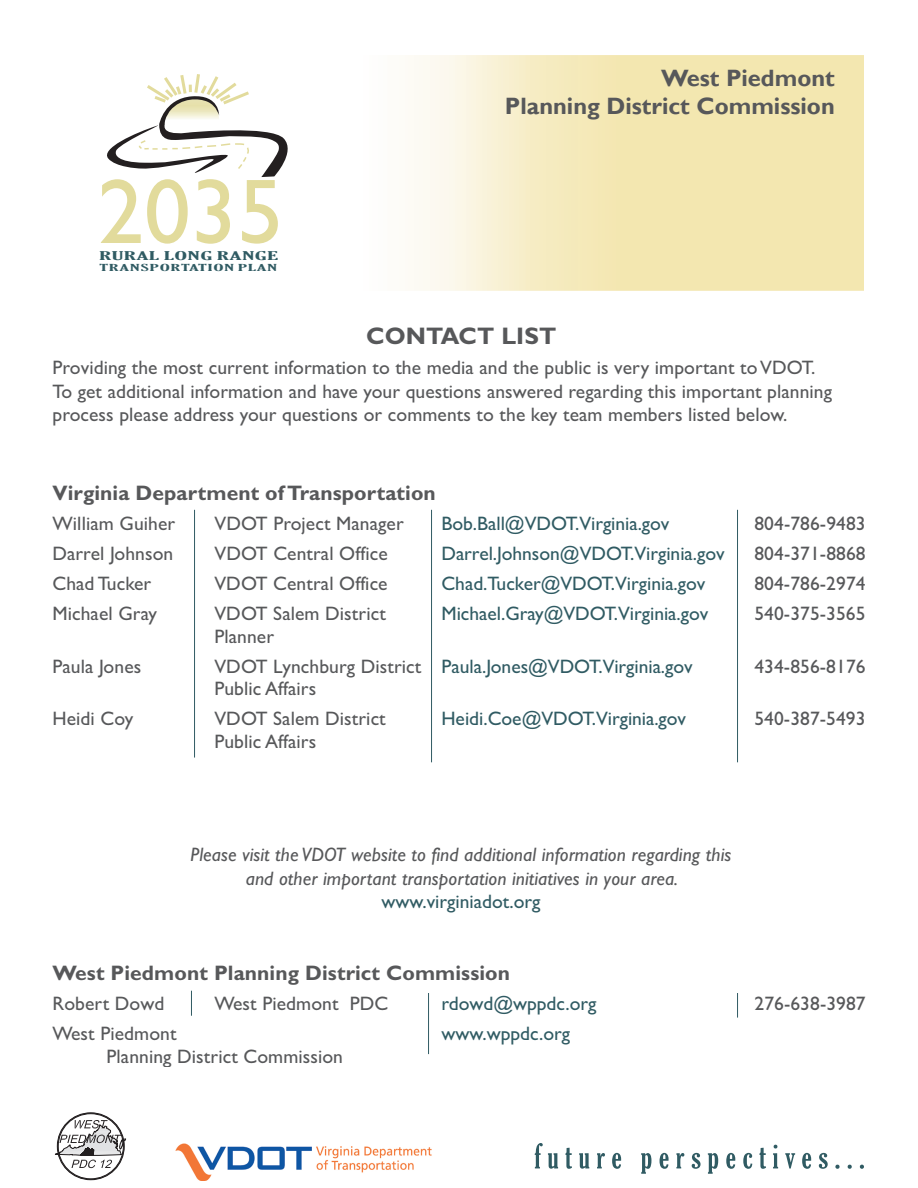
<style>
.page{position:relative;width:918px;height:1188px;background:#fff}
.page>*{position:absolute;margin:0;border:0;box-sizing:border-box;transform-origin:0 0}
.t1{font:92.25px "Gill Sans";color:#e2db9c}
.t2{font:700 24px "Gill Sans";letter-spacing:.005em;color:#57585a}
.t3{font:700 23.7px/28.3px "Gill Sans";color:#57585a;text-align:right}
.t4{font:700 21px "Gill Sans";letter-spacing:.005em;color:#57585a}
.t5{font:19.5px/23.4px "Gill Sans";letter-spacing:.005em;color:#57585a}
.t6{font:19.5px "Gill Sans";color:#305b63}
.t7{font:italic 19.5px/23.4px "Gill Sans";letter-spacing:.005em;color:#57585a;text-align:center}
.t8{font:extra-condensed 11.55px "Gloucester";letter-spacing:.02em;color:#305b63;scale:2.44 1}
.t9{font:extra-condensed 9.3px "Gloucester";letter-spacing:.04em;color:#305b63;scale:2.44 1}
.s1{color:#57585a}
.s2{font-style:normal;color:#305b63}
</style>
<div class="page">
<svg style="left:535px;top:1143px;width:23px;height:26px"></svg>
<svg style="left:565px;top:1148px;width:7px;height:21px"></svg>
<svg style="left:579px;top:1153px;width:10px;height:16px"></svg>
<svg style="left:597px;top:1153px;width:8px;height:15px"></svg>
<svg style="left:612px;top:1153px;width:9px;height:16px"></svg>
<svg style="left:641px;top:1153px;width:10px;height:21px"></svg>
<svg style="left:660px;top:1153px;width:9px;height:16px"></svg>
<svg style="left:676px;top:1153px;width:8px;height:15px"></svg>
<svg style="left:692px;top:1153px;width:9px;height:16px"></svg>
<svg style="left:708px;top:1153px;width:10px;height:21px"></svg>
<svg style="left:726px;top:1153px;width:9px;height:16px"></svg>
<svg style="left:743px;top:1153px;width:9px;height:16px"></svg>
<svg style="left:759px;top:1148px;width:7px;height:21px"></svg>
<svg style="left:773px;top:1145px;width:5px;height:23px"></svg>
<svg style="left:785px;top:1153px;width:10px;height:16px"></svg>
<svg style="left:802px;top:1153px;width:9px;height:16px"></svg>
<svg style="left:819px;top:1153px;width:9px;height:16px"></svg>
<svg style="left:835px;top:1165px;width:5px;height:4px"></svg>
<svg style="left:848px;top:1165px;width:4px;height:4px"></svg>
<svg style="left:860px;top:1165px;width:4px;height:4px"></svg>
<svg style="left:414px;top:55px;width:450px;height:236px;background:#f5ebbe"></svg>
<svg style="left:107px;top:74px;width:181px;height:103px"></svg>
<img style="left:175px;top:1143px;width:257px;height:38px">
<svg style="left:55px;top:1113px;width:71px;height:68px"></svg>
<hr style="left:428px;top:993px;width:1px;height:61px;background:#305b63">
<hr style="left:431px;top:510px;width:1px;height:252px;background:#305b63">
<hr style="left:194px;top:510px;width:1px;height:248px;background:#305b63">
<hr style="left:737px;top:510px;width:1px;height:252px;background:#305b63">
<svg style="left:737px;top:993px;width:1px;height:25px"></svg>
<svg style="left:191px;top:991px;width:1px;height:25px"></svg>
<h1 class="t1" style="left:98px;top:158px;width:187px">2035</h1>
<p class="t8" style="left:100px;top:249px;width:75px">RURAL LONG RANGE</p>
<p class="t9" style="left:100px;top:263px;width:74px">TRANSPORTATION PLAN</p>
<p class="t3" style="left:510px;top:61px;width:331px">West Piedmont<br>Planning District Commission</p>
<p class="t3" style="left:505px;top:65px;width:331px">West Piedmont<br>Planning District Commission</p>
<p class="t2" style="left:366px;top:322px;width:192px">CONTACT LIST</p>
<p class="t5" style="left:53px;top:356px;width:781px">Providing the most current information to the media and the public is very important to VDOT.<br>To get additional information and have your questions answered regarding this important planning process please address your questions or comments to the key team members listed below.</p>
<p class="t4" style="left:53px;top:481px;width:385px">Virginia Department of Transportation</p>
<p class="t5" style="left:53px;top:513px;width:124px">William Guiher</p>
<p class="t5" style="left:215px;top:513px;width:191px">VDOT Project Manager</p>
<p class="t6" style="left:442px;top:513px;width:229px">Bob.Ball@VDOT.Virginia.gov</p>
<p class="t5" style="left:754px;top:513px;width:113px">804-786-9483</p>
<p class="t5" style="left:52px;top:543px;width:122px">Darrel Johnson</p>
<p class="t5" style="left:214px;top:543px;width:175px">VDOT Central Office</p>
<p class="t6" style="left:442px;top:543px;width:285px">Darrel.Johnson@VDOT.Virginia.gov</p>
<p class="t5" style="left:754px;top:543px;width:113px">804-371-8868</p>
<p class="t5" style="left:52px;top:573px;width:100px">Chad Tucker</p>
<p class="t5" style="left:214px;top:573px;width:175px">VDOT Central Office</p>
<p class="t6" style="left:441px;top:573px;width:265px">Chad.Tucker@VDOT.Virginia.gov</p>
<p class="t5" style="left:754px;top:573px;width:113px">804-786-2974</p>
<p class="t5" style="left:52px;top:603px;width:106px">Michael Gray</p>
<p class="t5" style="left:214px;top:603px;width:173px">VDOT Salem District</p>
<p class="t6" style="left:441px;top:603px;width:268px">Michael.Gray@VDOT.Virginia.gov</p>
<p class="t5" style="left:754px;top:603px;width:113px">540-375-3565</p>
<p class="t5" style="left:214px;top:625px;width:61px">Planner</p>
<p class="t5" style="left:52px;top:655px;width:90px">Paula Jones</p>
<p class="t6" style="left:214px;top:655px;width:480px"><span class="s1">VDOT Lynchburg District</span> Paula.Jones@VDOT.Virginia.gov</p>
<p class="t5" style="left:754px;top:655px;width:113px">434-856-8176</p>
<p class="t5" style="left:214px;top:678px;width:103px">Public Affairs</p>
<p class="t5" style="left:52px;top:708px;width:82px">Heidi Coy</p>
<p class="t5" style="left:214px;top:708px;width:173px">VDOT Salem District</p>
<p class="t6" style="left:441px;top:708px;width:246px">Heidi.Coe@VDOT.Virginia.gov</p>
<p class="t5" style="left:754px;top:708px;width:113px">540-387-5493</p>
<p class="t5" style="left:214px;top:730px;width:103px">Public Affairs</p>
<p class="t7" style="left:191px;top:843px;width:542px">Please visit the VDOT website to find additional information regarding this and other important transportation initiatives in your area. <span class="s2">www.virginiadot.org</span></p>
<p class="t4" style="left:53px;top:960px;width:459px">West Piedmont Planning District Commission</p>
<p class="t5" style="left:53px;top:992px;width:113px">Robert Dowd</p>
<p class="t5" style="left:215px;top:992px;width:175px">West Piedmont PDC</p>
<p class="t6" style="left:442px;top:992px;width:157px">rdowd@wppdc.org</p>
<p class="t5" style="left:755px;top:992px;width:113px">276-638-3987</p>
<p class="t5" style="left:53px;top:1022px;width:126px">West Piedmont</p>
<p class="t6" style="left:442px;top:1022px;width:130px">www.wppdc.org</p>
<p class="t5" style="left:107px;top:1045px;width:238px">Planning District Commission</p>
</div>
